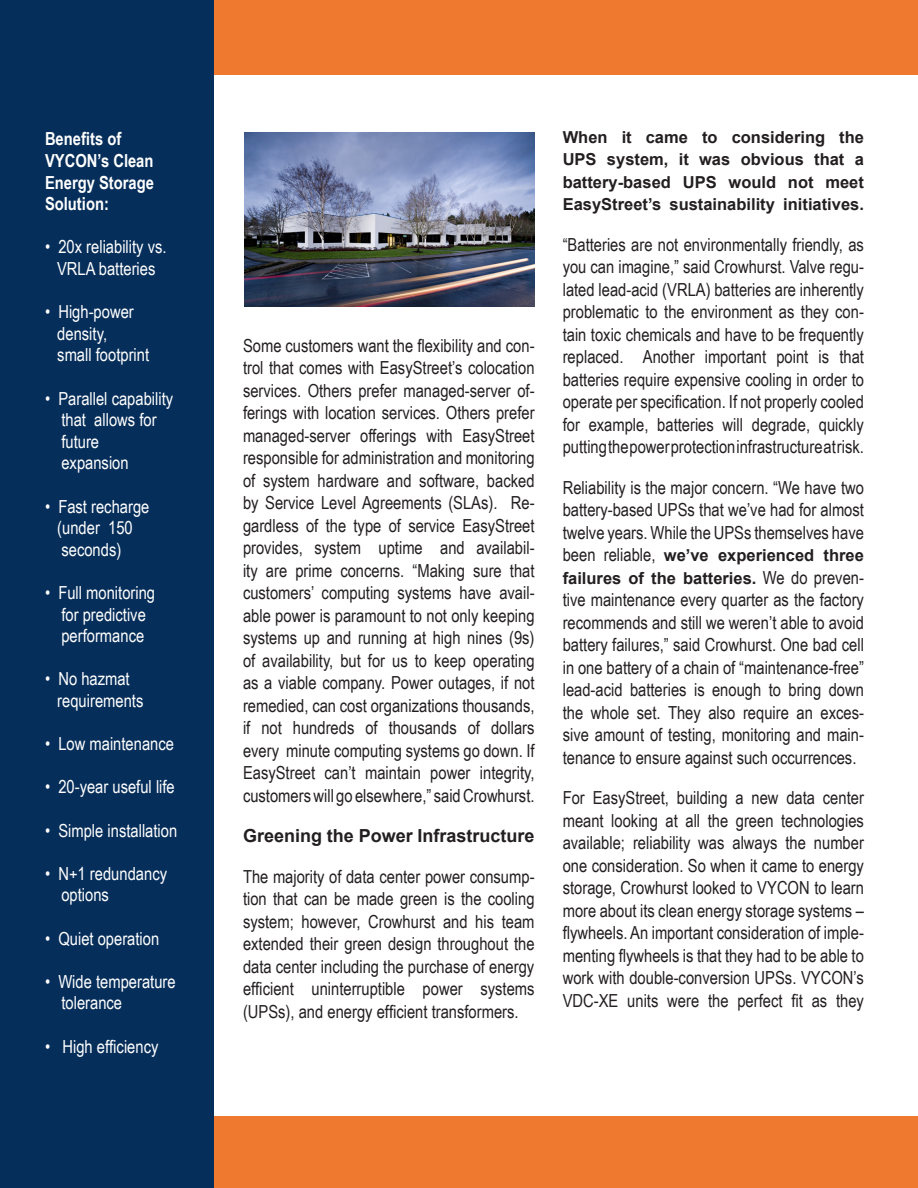
<style>
.page{position:relative;width:918px;height:1188px;background:#fff}
.page>*{position:absolute;margin:0;border:0;box-sizing:border-box;transform-origin:0 0}
.t1{font:18px/22.5px "Arial Narrow";color:#231f20;text-align:justify}
.t2{font:18px/21.6px "Arial Narrow";color:#fff}
.t3{font:700 18px "Arial Narrow";color:#fff}
.t4{font:700 18px "Arial";color:#231f20}
.t5{font:700 16.5px/22.5px "Arial";color:#231f20;text-align:justify}
.s1{font-family:"Arial Narrow";font-weight:400;font-size:18px}
</style>
<div class="page">
<div style="left:197px;top:0;width:721px;height:75px;background:#ef792f"></div>
<div style="left:0;top:0;width:214px;height:1188px;background:#062e5a"></div>
<div style="left:214px;top:1117px;width:704px;height:71px;background:#ef792f"></div>
<img style="left:245px;top:132px;width:290px;height:174px">
<p class="t3" style="left:45px;top:126px;width:78px">Benefits of</p>
<p class="t3" style="left:45px;top:147px;width:110px">VYCON’s Clean</p>
<p class="t3" style="left:45px;top:169px;width:111px">Energy Storage</p>
<p class="t3" style="left:45px;top:190px;width:65px">Solution:</p>
<p class="t2" style="left:45px;top:236px;width:123px;text-align:center">• 20x reliability vs.<br>VRLA batteries</p>
<p class="t2" style="left:57px;top:300px;width:93px;text-indent:-12px">• High-power density,<br>small footprint</p>
<p class="t2" style="left:45px;top:387px;width:130px;text-align:center">• Parallel capability that allows for</p>
<p class="t2" style="left:61px;top:430px;width:69px">future expansion</p>
<p class="t2" style="left:45px;top:495px;width:106px;text-align:center">• Fast recharge (under 150</p>
<p class="t2" style="left:61px;top:538px;width:61px">seconds)</p>
<p class="t2" style="left:45px;top:581px;width:112px">• Full monitoring</p>
<p class="t2" style="left:61px;top:603px;width:86px">for predictive</p>
<p class="t2" style="left:61px;top:624px;width:84px">performance</p>
<p class="t2" style="left:45px;top:668px;width:86px">• No hazmat</p>
<p class="t2" style="left:57px;top:689px;width:88px">requirements</p>
<p class="t2" style="left:45px;top:732px;width:131px">• Low maintenance</p>
<p class="t2" style="left:45px;top:776px;width:131px">• 20-year useful life</p>
<p class="t2" style="left:45px;top:819px;width:134px">• Simple installation</p>
<p class="t2" style="left:61px;top:862px;width:107px;text-indent:-16px">• N+1 redundancy options</p>
<p class="t2" style="left:45px;top:927px;width:116px">• Quiet operation</p>
<p class="t2" style="left:61px;top:970px;width:116px;text-indent:-16px">• Wide temperature tolerance</p>
<p class="t2" style="left:45px;top:1035px;width:115px">• High efficiency</p>
<p class="t1" style="left:243px;top:333px;width:293px">Some customers want the flexibility and con&shy;trol that comes with EasyStreet’s colocation services. Others prefer managed-server of&shy;ferings with location services. Others prefer managed-server offerings with EasyStreet responsible for administration and monitoring of system hardware and software, backed by Service Level Agreements (SLAs). Re&shy;gardless of the type of service EasyStreet provides, system uptime and availabil&shy;ity are prime concerns. “Making sure that customers’ computing systems have avail&shy;able power is paramount to not only keeping systems up and running at high nines (9s) of availability, but for us to keep operating as a viable company. Power outages, if not</p>
<p class="t1" style="left:243px;top:693px;width:293px">remedied, can cost organizations thousands, if not hundreds of thousands of dollars</p>
<p class="t1" style="left:243px;top:738px;width:293px">every minute computing systems go down. If</p>
<p class="t1" style="left:243px;top:761px;width:293px">EasyStreet can’t maintain power integrity, customers will go elsewhere,” said Crowhurst.</p>
<p class="t4" style="left:243px;top:824px;width:293px">Greening the Power Infrastructure</p>
<p class="t1" style="left:243px;top:864px;width:293px">The majority of data center power consump&shy;tion that can be made green is the cooling system; however, Crowhurst and his team extended their green design throughout the data center including the purchase of energy</p>
<p class="t1" style="left:243px;top:977px;width:293px">efficient uninterruptible power systems (UPSs), and energy efficient transformers.</p>
<p class="t5" style="left:563px;top:126px;width:303px">When it came to considering the UPS system, it was obvious that a battery-based UPS would not meet</p>
<p class="t5" style="left:563px;top:193px;width:303px">EasyStreet’s sustainability initiatives.</p>
<p class="t1" style="left:563px;top:232px;width:303px">“Batteries are not environmentally friendly, as you can imagine,” said Crowhurst. Valve regu&shy;lated lead-acid (VRLA) batteries are inherently problematic to the environment as they con&shy;tain toxic chemicals and have to be frequently replaced. Another important point is that</p>
<p class="t1" style="left:563px;top:367px;width:303px">batteries require expensive cooling in order to operate per specification. If not properly cooled for example, batteries will degrade, quickly</p>
<p class="t1" style="left:563px;top:435px;width:303px">putting the power protection infrastructure at risk.</p>
<p class="t1" style="left:563px;top:475px;width:303px">Reliability is the major concern. “We have two battery-based UPSs that we’ve had for almost twelve years. While the UPSs themselves have</p>
<p class="t5" style="left:563px;top:544px;width:303px"><span class="s1">been reliable,</span> we’ve experienced three failures of the batteries. <span class="s1">We do preven-</span></p>
<p class="t1" style="left:563px;top:588px;width:303px">tive maintenance every quarter as the factory recommends and still we weren’t able to avoid battery failures,” said Crowhurst. One bad cell in one battery of a chain of “maintenance-free” lead-acid batteries is enough to bring down the whole set. They also require an exces&shy;sive amount of testing, monitoring and main&shy;tenance to ensure against such occurrences.</p>
<p class="t1" style="left:563px;top:786px;width:303px">For EasyStreet, building a new data center meant looking at all the green technologies available; reliability was always the number one consideration. So when it came to energy storage, Crowhurst looked to VYCON to learn more about its clean energy storage systems – flywheels. An important consideration of imple&shy;menting flywheels is that they had to be able to work with double-conversion UPSs. VYCON’s VDC-XE units were the perfect fit as they</p>
</div>
